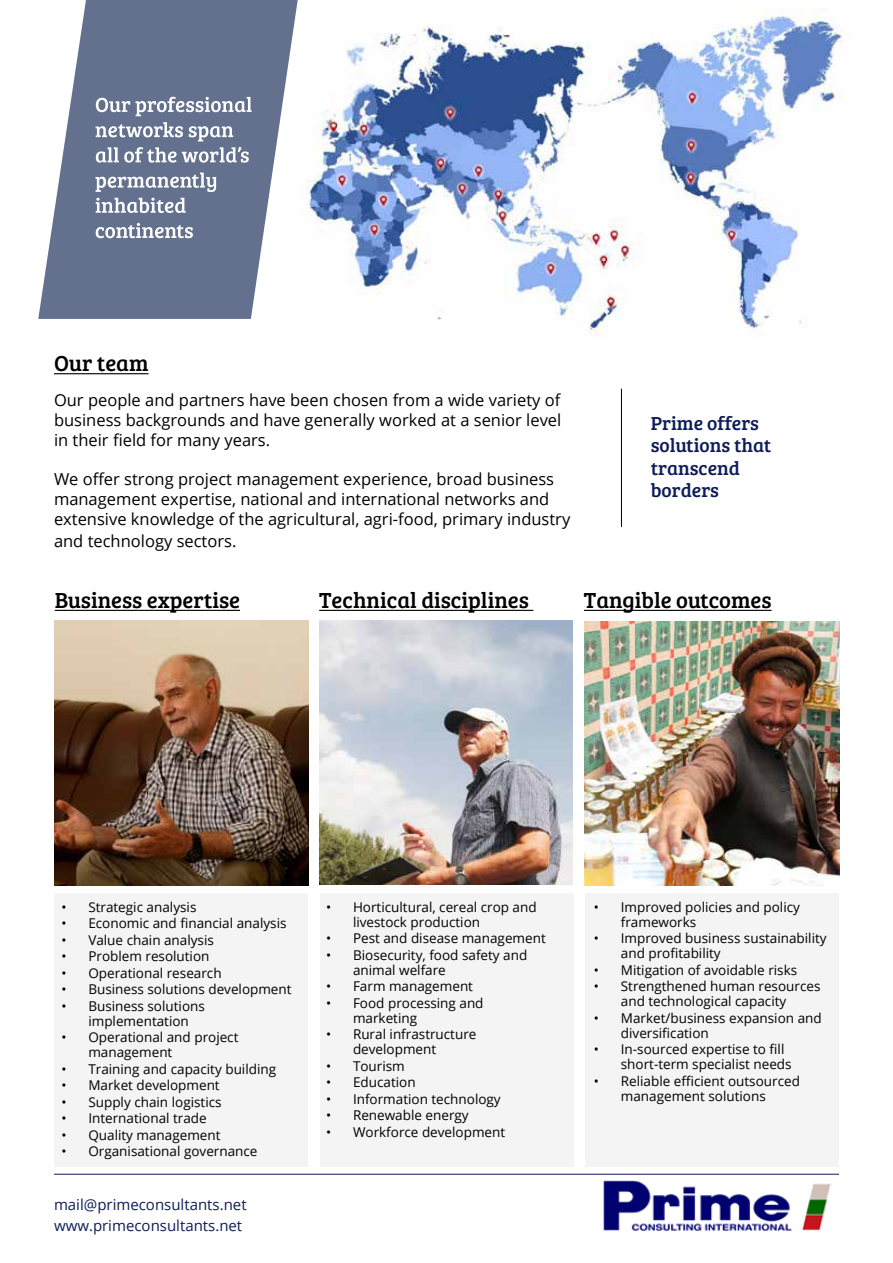
<style>
.page{position:relative;width:893px;height:1263px;background:#fff}
.page>*{position:absolute;margin:0;border:0;box-sizing:border-box;transform-origin:0 0}
.t1{font:22.5px "Bree Serif";color:#000}
.t2{font:19.5px/22.5px "Bree Serif";color:#0e1d58}
.t3{font:16.5px/19.8px "Open Sans";color:#000;text-align:justify}
.t4{font:15px/21px "Open Sans";color:#0e1d58}
.t5{font:13.5px/15px "Open Sans";color:#000}
</style>
<div class="page">
<img style="left:300px;top:9px;width:546px;height:327px">
<svg style="left:38px;top:0;width:260px;height:319px;fill:#64718e"></svg>
<hr style="left:54px;top:373px;width:95px;height:1px;background:#000">
<svg style="left:96px;top:223px;width:97px;height:15px"></svg>
<svg style="left:96px;top:198px;width:90px;height:15px"></svg>
<svg style="left:95px;top:173px;width:121px;height:19px"></svg>
<svg style="left:96px;top:147px;width:153px;height:16px"></svg>
<svg style="left:96px;top:122px;width:137px;height:19px"></svg>
<svg style="left:96px;top:97px;width:156px;height:19px"></svg>
<hr style="left:621px;top:389px;width:1px;height:138px;background:#000">
<div style="left:55px;top:893px;width:253px;height:273px;background:#f3f4f3"></div>
<div style="left:320px;top:893px;width:253px;height:273px;background:#f3f4f3"></div>
<div style="left:585px;top:893px;width:253px;height:273px;background:#f3f4f3"></div>
<hr style="left:55px;top:610px;width:185px;height:1px;background:#000">
<hr style="left:319px;top:610px;width:214px;height:1px;background:#000">
<hr style="left:584px;top:610px;width:188px;height:1px;background:#000">
<img style="left:585px;top:621px;width:255px;height:264px">
<img style="left:319px;top:621px;width:254px;height:264px">
<img style="left:54px;top:621px;width:254px;height:264px">
<hr style="left:54px;top:1174px;width:785px;height:1px;background:#0e1d58">
<img style="left:603px;top:1180px;width:229px;height:51px">
<h1 class="t1" style="left:54px;top:347px;width:96px">Our team</h1>
<p class="t3" style="left:54px;top:390px;width:509px">Our people and partners have been chosen from a wide variety of business backgrounds and have generally worked at a senior level in their field for many years.</p>
<p class="t3" style="left:54px;top:469px;width:518px;text-align:left">We offer strong project management experience, broad business management expertise, national and international networks and extensive knowledge of the agricultural, agri-food, primary industry</p>
<p class="t3" style="left:54px;top:530px;width:184px">and technology sectors.</p>
<h2 class="t2" style="left:651px;top:411px;width:122px">Prime offers solutions that transcend borders</h2>
<h1 class="t1" style="left:55px;top:584px;width:187px">Business expertise</h1>
<h1 class="t1" style="left:319px;top:584px;width:211px">Technical disciplines</h1>
<h1 class="t1" style="left:584px;top:584px;width:189px">Tangible outcomes</h1>
<p class="t5" style="left:61px;top:899px;width:137px">• Strategic analysis</p>
<p class="t5" style="left:61px;top:916px;width:227px">• Economic and financial analysis</p>
<p class="t5" style="left:61px;top:932px;width:154px">• Value chain analysis</p>
<p class="t5" style="left:61px;top:949px;width:150px">• Problem resolution</p>
<p class="t5" style="left:61px;top:965px;width:162px">• Operational research</p>
<p class="t5" style="left:61px;top:982px;width:232px">• Business solutions development</p>
<p class="t5" style="left:88px;top:998px;width:118px;text-indent:-27px">• Business solutions implementation</p>
<p class="t5" style="left:88px;top:1030px;width:152px;text-indent:-27px">• Operational and project management</p>
<p class="t5" style="left:61px;top:1061px;width:216px">• Training and capacity building</p>
<p class="t5" style="left:61px;top:1078px;width:160px">• Market development</p>
<p class="t5" style="left:61px;top:1094px;width:162px">• Supply chain logistics</p>
<p class="t5" style="left:61px;top:1111px;width:147px">• International trade</p>
<p class="t5" style="left:61px;top:1127px;width:161px">• Quality management</p>
<p class="t5" style="left:61px;top:1144px;width:198px">• Organisational governance</p>
<p class="t4" style="left:54px;top:1193px;width:194px">mail@primeconsultants.net www.primeconsultants.net</p>
<p class="t5" style="left:353px;top:899px;width:185px;text-indent:-27px">• Horticultural, cereal crop and livestock production</p>
<p class="t5" style="left:326px;top:931px;width:221px">• Pest and disease management</p>
<p class="t5" style="left:353px;top:947px;width:176px;text-indent:-27px">• Biosecurity, food safety and animal welfare</p>
<p class="t5" style="left:326px;top:979px;width:149px">• Farm management</p>
<p class="t5" style="left:353px;top:995px;width:132px;text-indent:-27px">• Food processing and marketing</p>
<p class="t5" style="left:353px;top:1027px;width:125px;text-indent:-27px">• Rural infrastructure development</p>
<p class="t5" style="left:326px;top:1058px;width:80px">• Tourism</p>
<p class="t5" style="left:326px;top:1075px;width:91px">• Education</p>
<p class="t5" style="left:326px;top:1091px;width:176px">• Information technology</p>
<p class="t5" style="left:326px;top:1108px;width:144px">• Renewable energy</p>
<p class="t5" style="left:326px;top:1124px;width:181px">• Workforce development</p>
<p class="t5" style="left:621px;top:899px;width:181px;text-indent:-27px">• Improved policies and policy frameworks</p>
<p class="t5" style="left:621px;top:931px;width:207px;text-indent:-27px">• Improved business sustainability and profitability</p>
<p class="t5" style="left:594px;top:962px;width:205px">• Mitigation of avoidable risks</p>
<p class="t5" style="left:594px;top:979px;width:228px;text-align:center">• Strengthened human resources and technological capacity</p>
<p class="t5" style="left:621px;top:1010px;width:202px;text-indent:-27px">• Market/business expansion and diversification</p>
<p class="t5" style="left:621px;top:1042px;width:172px;text-indent:-27px">• In-sourced expertise to fill short-term specialist needs</p>
<p class="t5" style="left:594px;top:1073px;width:208px;text-align:center">• Reliable efficient outsourced management solutions</p>
</div>
